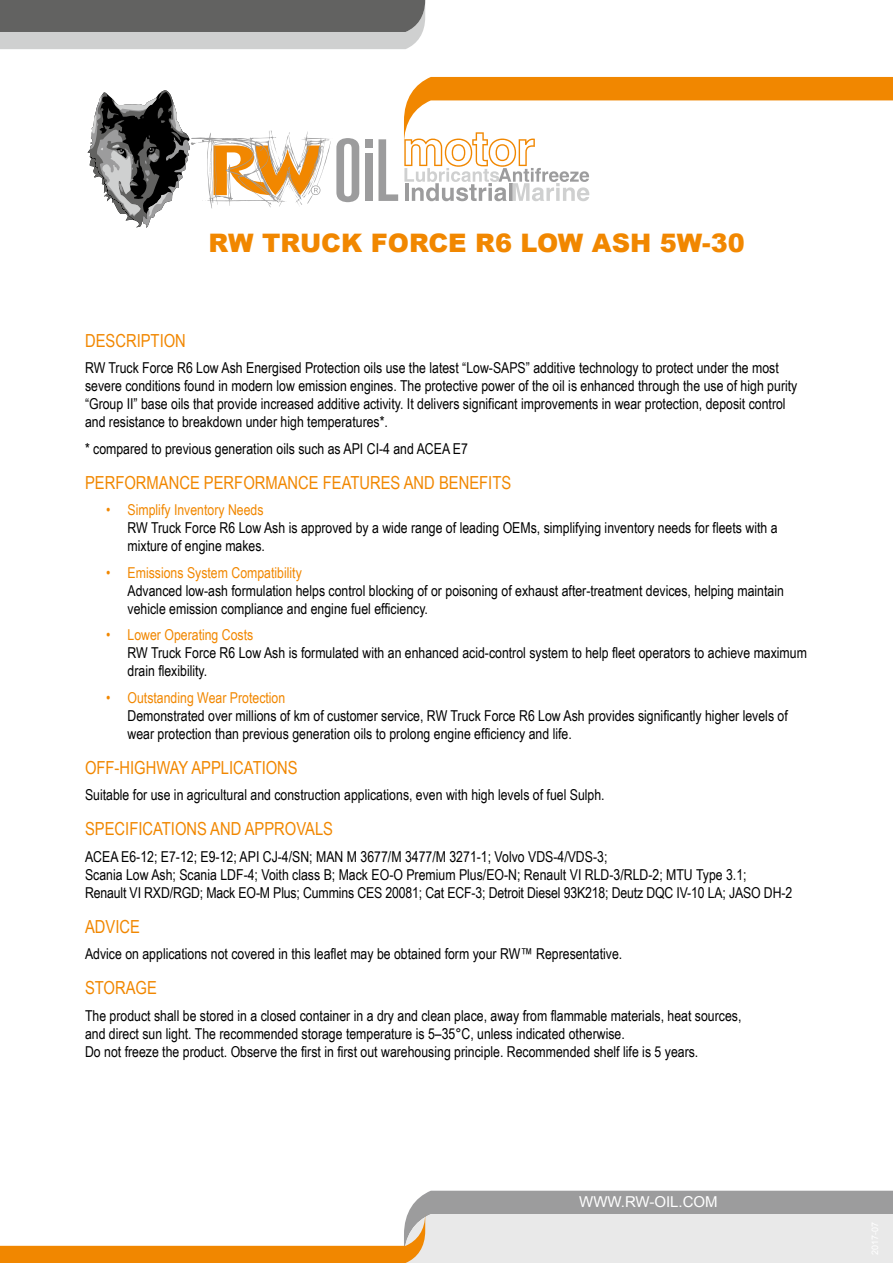
<style>
.page{position:relative;width:893px;height:1263px;background:#fff}
.page>*{position:absolute;margin:0;border:0;box-sizing:border-box;transform-origin:0 0}
.t1{font:900 25.5px "Arial";color:#f18700}
.t2{font:18px "Arial Narrow";color:#f18700}
.t3{font:15px/18px "Arial Narrow";color:#000}
.t4{font:15px "Arial Narrow";color:#f18700}
.t5{font:15px "Arial";color:#fff}
</style>
<div class="page">
<svg style="left:0;top:1191px;width:893px;height:72px"></svg>
<svg style="left:88px;top:90px;width:271px;height:138px"></svg>
<svg style="left:378px;top:139px;width:20px;height:62px"></svg>
<div style="left:365px;top:139px;width:8px;height:9px;background:#9c9c9d"></div>
<div style="left:365px;top:153px;width:8px;height:48px;background:#9c9c9d"></div>
<svg style="left:404px;top:77px;width:489px;height:124px"></svg>
<svg style="left:0;top:0;width:425px;height:49px;background:#888988"></svg>
<h1 class="t1" style="left:208px;top:224px;width:538px">RW TRUCK FORCE R6 LOW ASH 5W-30</h1>
<p class="t2" style="left:85px;top:327px;width:102px">Description</p>
<p class="t3" style="left:85px;top:358px;width:714px">RW Truck Force R6 Low Ash Energised Protection oils use the latest “Low-SAPS” additive technology to protect under the most severe conditions found in modern low emission engines. The protective power of the oil is enhanced through the use of high purity “Group II” base oils that provide increased additive activity. It delivers significant improvements in wear protection, deposit control and resistance to breakdown under high temperatures*.</p>
<p class="t3" style="left:85px;top:439px;width:384px">* compared to previous generation oils such as API CI-4 and ACEA E7</p>
<p class="t2" style="left:85px;top:469px;width:428px">Performance Performance Features and Benefits</p>
<p class="t4" style="left:106px;top:499px;width:159px">• Simplify Inventory Needs</p>
<p class="t3" style="left:128px;top:518px;width:385px">RW Truck Force R6 Low Ash is approved by a wide range of leading OEM</p>
<p class="t3" style="left:531px;top:518px;width:248px">s, simplifying inventory needs for fleets with a</p>
<p class="t3" style="left:128px;top:536px;width:139px">mixture of engine makes.</p>
<p class="t4" style="left:106px;top:561px;width:197px">• Emissions System Compatibility</p>
<p class="t3" style="left:128px;top:581px;width:658px">Advanced low-ash formulation helps control blocking of or poisoning of exhaust after-treatment devices, helping maintain vehicle emission compliance and engine fuel efficiency.</p>
<p class="t4" style="left:106px;top:624px;width:149px">• Lower Operating Costs</p>
<p class="t3" style="left:128px;top:643px;width:681px">RW Truck Force R6 Low Ash is formulated with an enhanced acid-control system to help fleet operators to achieve maximum drain flexibility.</p>
<p class="t4" style="left:106px;top:686px;width:180px">• Outstanding Wear Protection</p>
<p class="t3" style="left:128px;top:706px;width:662px">Demonstrated over millions of km of customer service, RW Truck Force R6 Low Ash provides significantly higher levels of wear protection than previous generation oils to prolong engine efficiency and life.</p>
<p class="t2" style="left:85px;top:754px;width:62px">Off-Highwa</p>
<p class="t2" style="left:179px;top:754px;width:121px">y Applications</p>
<p class="t3" style="left:85px;top:785px;width:521px">Suitable for use in agricultural and construction applications, even with high levels of fuel Sulph.</p>
<p class="t2" style="left:85px;top:816px;width:250px">Specifications and Approvals</p>
<p class="t3" style="left:85px;top:847px;width:591px">ACEA E6-12; E7-12; E9-12; API CJ-4/SN ; MAN M 3677/M 3477/M 3271-1; Volvo VDS-4/VDS-3;<br>Scania Low Ash; Scania LDF-4; Voith class B; Mack EO-O Premium Plus/EO-N; Renault VI RLD-3/RLD-2; MTU</p>
<p class="t3" style="left:696px;top:865px;width:52px">Type 3.1;</p>
<p class="t3" style="left:85px;top:883px;width:282px">Renault VI RXD/RGD; Mack EO-M Plus; Cummins CES</p>
<p class="t3" style="left:385px;top:883px;width:408px">20081; Cat EC F-3; Detroit Diesel 93K218; Deutz DQC IV-10 LA; JASO DH-2</p>
<p class="t2" style="left:85px;top:913px;width:56px">Advice</p>
<p class="t3" style="left:85px;top:944px;width:539px">Advice on applications not covered in this leaflet may be obtained form your RW™ Representative.</p>
<p class="t2" style="left:85px;top:975px;width:11px">STOR</p>
<p class="t2" style="left:126px;top:975px;width:31px">AGE</p>
<p class="t3" style="left:85px;top:1006px;width:658px">The product shall be stored in a closed container in a dry and clean place, away from flammable materials, heat sources, and direct sun light. The recommended storage temperature is 5–35°C, unless indicated otherwise.<br>Do not freeze the product. Observe the first in first out warehousing principle. Recommended shelf life is 5 years.</p>
<p class="t5" style="left:579px;top:1192px;width:140px">WWW.RW-OIL.COM</p>
</div>
